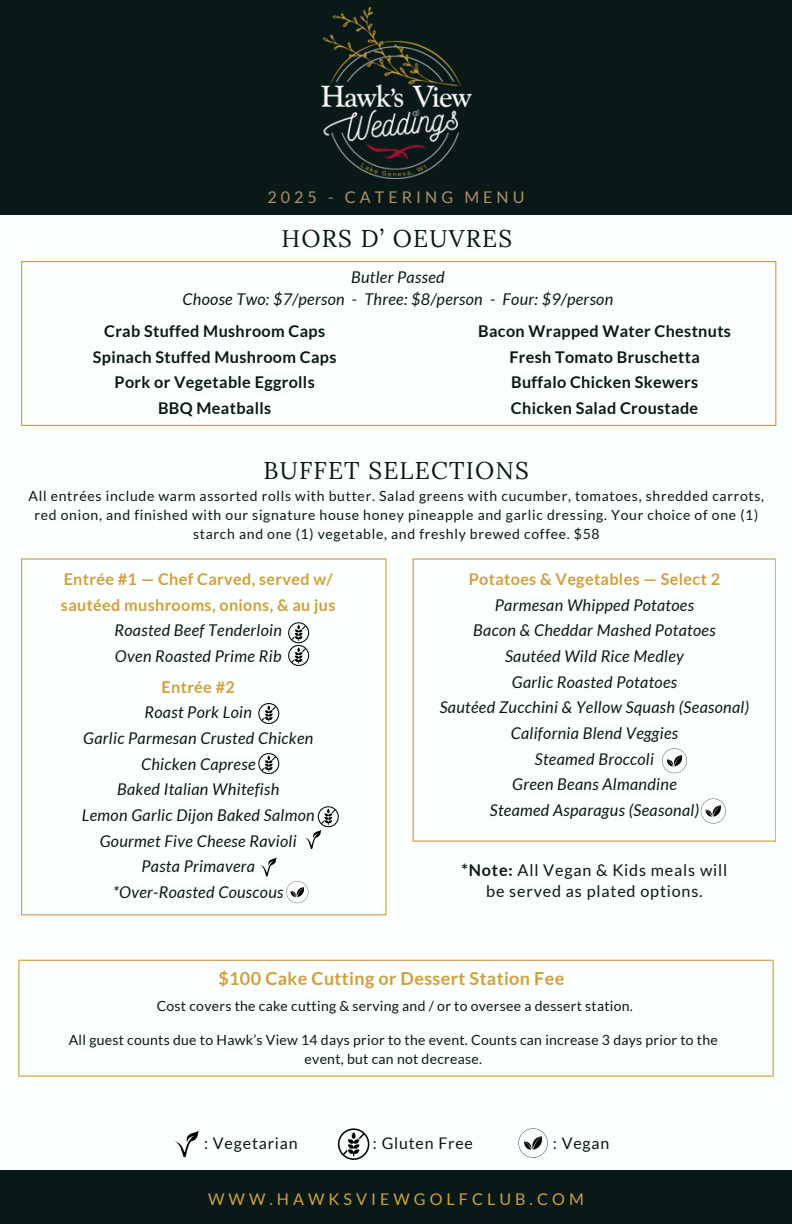
<style>
.page{position:relative;width:792px;height:1224px;background:#fafffd}
.page>*{position:absolute;margin:0;border:0;box-sizing:border-box;transform-origin:0 0}
.t1{font:24.2px "Lora";letter-spacing:.05em;color:#081917}
.t2{font:700 18px "Lato";letter-spacing:.02em;color:#d1a03d}
.t3{font:italic 16.2px/25.6px "Lato";letter-spacing:.02em;color:#081917;text-align:center}
.t4{font:700 16.2px/25.6px "Lato";letter-spacing:.02em;color:#081917;text-align:center}
.t5{font:700 16.2px/25.6px "Lato";letter-spacing:.02em;color:#d1a03d;text-align:center}
.t6{font:16.2px/21.6px "Lato";letter-spacing:.05em;color:#081917;text-align:center}
.t7{font:16.2px "Lato";letter-spacing:.25em;color:#d1a03d}
.t8{font:16.2px "Lato";letter-spacing:.25em;color:#b09168}
.t9{font:16px "Lato";letter-spacing:.05em;color:#081917}
.t10{font:14px/18.6px "Lato";letter-spacing:.05em;color:#081917;text-align:center}
.t11{font:14px/18.6px "Lato";letter-spacing:.02em;color:#081917;text-align:center}
.s1{font-weight:400;font-style:italic;color:#081917}
.s2{font-weight:700;font-style:normal;color:#d1a03d}
.s3{font-weight:700}
</style>
<div class="page">
<div style="left:0;top:0;width:792px;height:214px;background:#081917"></div>
<img style="left:321px;top:8px;width:150px;height:171px">
<div style="left:0;top:1170px;width:792px;height:54px;background:#081917"></div>
<svg style="left:21px;top:261px;width:755px;height:165px"></svg>
<svg style="left:21px;top:558px;width:366px;height:357px"></svg>
<svg style="left:413px;top:558px;width:363px;height:284px"></svg>
<svg style="left:18px;top:960px;width:756px;height:117px"></svg>
<svg style="left:175px;top:1130px;width:24px;height:27px"></svg>
<svg style="left:519px;top:1128px;width:29px;height:30px"></svg>
<svg style="left:338px;top:1128px;width:31px;height:32px"></svg>
<svg style="left:662px;top:748px;width:25px;height:25px"></svg>
<svg style="left:701px;top:799px;width:25px;height:24px"></svg>
<svg style="left:286px;top:881px;width:22px;height:22px"></svg>
<svg style="left:288px;top:622px;width:21px;height:44px"></svg>
<svg style="left:258px;top:703px;width:21px;height:21px"></svg>
<svg style="left:258px;top:753px;width:21px;height:21px"></svg>
<svg style="left:305px;top:806px;width:34px;height:43px"></svg>
<svg style="left:260px;top:857px;width:17px;height:20px"></svg>
<p class="t8" style="left:267px;top:187px;width:259px">2025 - CATERING MENU</p>
<h1 class="t1" style="left:281px;top:222px;width:232px">HORS D’ OEUVRES</h1>
<h3 class="t3" style="left:183px;top:266px;width:432px;line-height:21.6px">Butler Passed<br>Choose Two: $7/person - Three: $8/person - Four: $9/person</h3>
<h3 class="t4" style="left:478px;top:318px;width:254px">Bacon Wrapped Water Chestnuts<br>Fresh Tomato Bruschetta<br>Buffalo Chicken Skewers<br>Chicken Salad Croustade</h3>
<h4 class="t4" style="left:93px;top:318px;width:245px">Crab Stuffed Mushroom Caps<br>Spinach Stuffed Mushroom Caps<br>Pork or Vegetable Eggrolls<br>BBQ Meatballs</h4>
<h1 class="t1" style="left:264px;top:455px;width:267px">BUFFET SELECTIONS</h1>
<p class="t10" style="left:29px;top:487px;width:737px">All entrées include warm assorted rolls with butter. Salad greens with cucumber, tomatoes, shredded carrots, red onion, and finished with our signature house honey pineapple and garlic dressing. Your choice of one (1) starch and one (1) vegetable, and freshly brewed coffee. $58</p>
<h4 class="t5" style="left:61px;top:566px;width:276px">Entrée #1 — Chef Carved, served w/ sautéed mushrooms, onions, &amp; au jus<br><span class="s1">Roasted Beef Tenderloin<br>Oven Roasted Prime Rib</span></h4>
<p class="t3" style="left:440px;top:566px;width:311px"><span class="s2">Potatoes &amp; Vegetables — Select 2<br></span>Parmesan Whipped Potatoes<br>Bacon &amp; Cheddar Mashed Potatoes<br>Sautéed Wild Rice Medley<br>Garlic Roasted Potatoes<br>Sautéed Zucchini &amp; Yellow Squash (Seasonal)<br>California Blend Veggies<br>Steamed Broccoli<br>Green Beans Almandine<br>Steamed Asparagus (Seasonal)</p>
<p class="t3" style="left:82px;top:674px;width:234px"><span class="s2">Entrée #2<br></span>Roast Pork Loin<br>Garlic Parmesan Crusted Chicken<br>Chicken Caprese<br>Baked Italian Whitefish<br>Lemon Garlic Dijon Baked Salmon<br>Gourmet Five Cheese Ravioli<br>Pasta Primavera<br>*Over-Roasted Couscous</p>
<p class="t6" style="left:462px;top:859px;width:267px"><span class="s3">*Note:</span> All Vegan &amp; Kids meals will be served as plated options.</p>
<p class="t2" style="left:218px;top:968px;width:347px">$100 Cake Cutting or Dessert Station Fee</p>
<h4 class="t11" style="left:157px;top:996px;width:478px">Cost covers the cake cutting &amp; serving and / or to oversee a dessert station.</h4>
<p class="t11" style="left:69px;top:1030px;width:650px">All guest counts due to Hawk’s View 14 days prior to the event. Counts can increase 3 days prior to the event, but can not decrease.</p>
<p class="t9" style="left:204px;top:1134px;width:95px">: Vegetarian</p>
<p class="t9" style="left:373px;top:1134px;width:102px">: Gluten Free</p>
<p class="t9" style="left:553px;top:1134px;width:58px">: Vegan</p>
<h2 class="t7" style="left:208px;top:1189px;width:377px">WWW.HAWKSVIEWGOLFCLUB.COM</h2>
</div>
